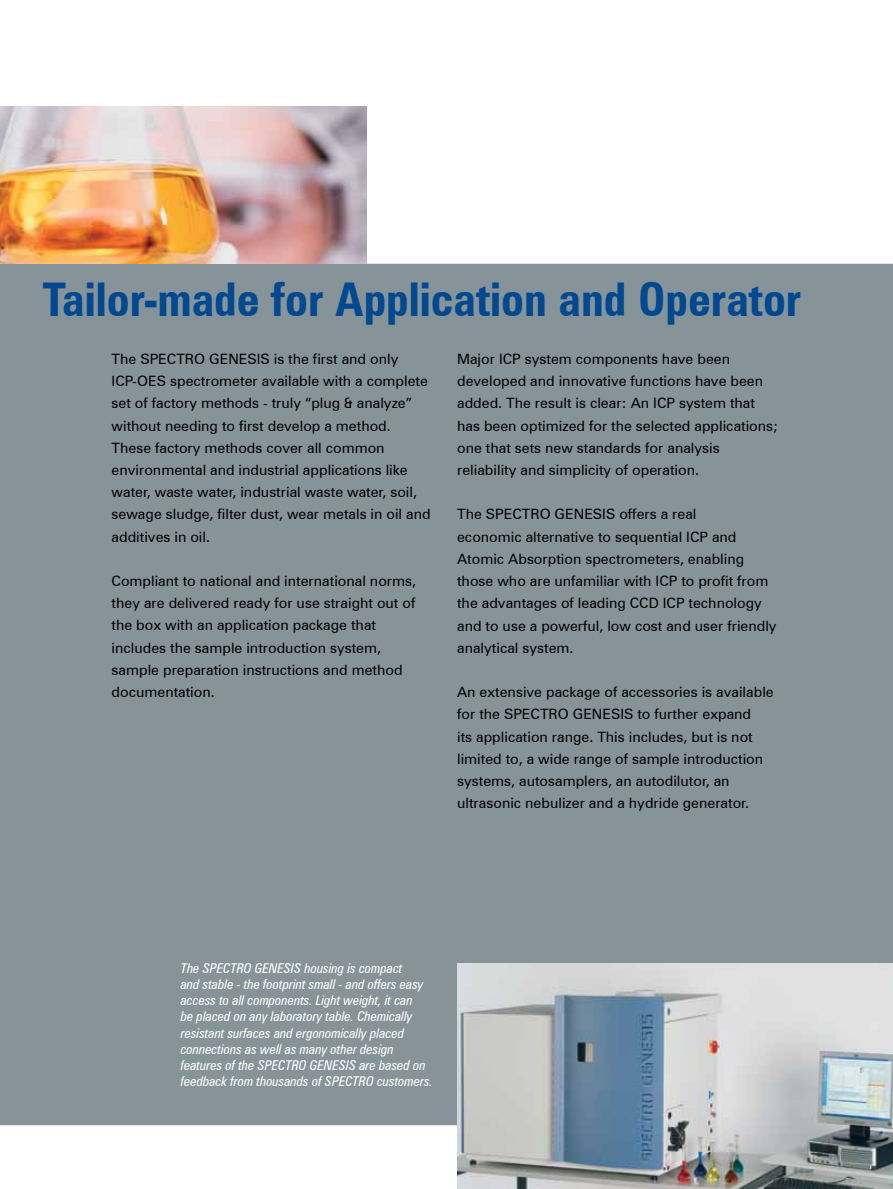
<style>
.page{position:relative;width:893px;height:1189px;background:#fff}
.page>*{position:absolute;margin:0;border:0;box-sizing:border-box;transform-origin:0 0}
.t1{font:700 condensed 46.5px "Zurich BT";color:#004990}
.t2{font:14.25px/22.2px "Zurich BT";color:#000}
.t3{font:italic condensed 13.5px/16.2px "Zurich BT";color:#fff}
</style>
<div class="page">
<div style="left:0;top:264px;width:893px;height:861px;background:#86949a"></div>
<img style="left:457px;top:963px;width:436px;height:225px">
<img style="left:0;top:106px;width:367px;height:158px">
<h1 class="t1" style="left:43px;top:271px;width:760px">Tailor-made for Application and Operator</h1>
<p class="t2" style="left:112px;top:347px;width:321px">The SPECTRO GENESIS is the first and only ICP-OES spectrometer available with a complete set of factory methods - truly “plug &amp; analyze” without needing to first develop a method.<br>These factory methods cover all common environmental and industrial applications like water, waste water, industrial waste water, soil, sewage sludge, filter dust, wear metals in oil and additives in oil.</p>
<p class="t2" style="left:112px;top:570px;width:306px">Compliant to national and international norms, they are delivered ready for use straight out of the box with an application package that includes the sample introduction system, sample preparation instructions and method documentation.</p>
<p class="t2" style="left:457px;top:348px;width:323px">Major ICP system components have been developed and innovative functions have been added. The result is clear: An ICP system that has been optimized for the selected applications; one that sets new standards for analysis reliability and simplicity of operation.</p>
<p class="t2" style="left:457px;top:503px;width:321px">The SPECTRO GENESIS offers a real<br>economic alternative to sequential ICP and Atomic Absorption spectrometers, enabling those who are unfamiliar with ICP to profit from the advantages of leading CCD ICP technology and to use a powerful, low cost and user friendly analytical system.</p>
<p class="t2" style="left:457px;top:681px;width:318px">An extensive package of accessories is available for the SPECTRO GENESIS to further expand<br>its application range. This includes, but is not limited to, a wide range of sample introduction systems, autosamplers, an autodilutor, an ultrasonic nebulizer and a hydride generator.</p>
<p class="t3" style="left:181px;top:959px;width:254px">The SPECTRO GENESIS housing is compact<br>and stable - the footprint small - and offers easy access to all components. Light weight, it can<br>be placed on any laboratory table. Chemically resistant surfaces and ergonomically placed connections as well as many other design features of the SPECTRO GENESIS are based on feedback from thousands of SPECTRO customers.</p>
</div>
